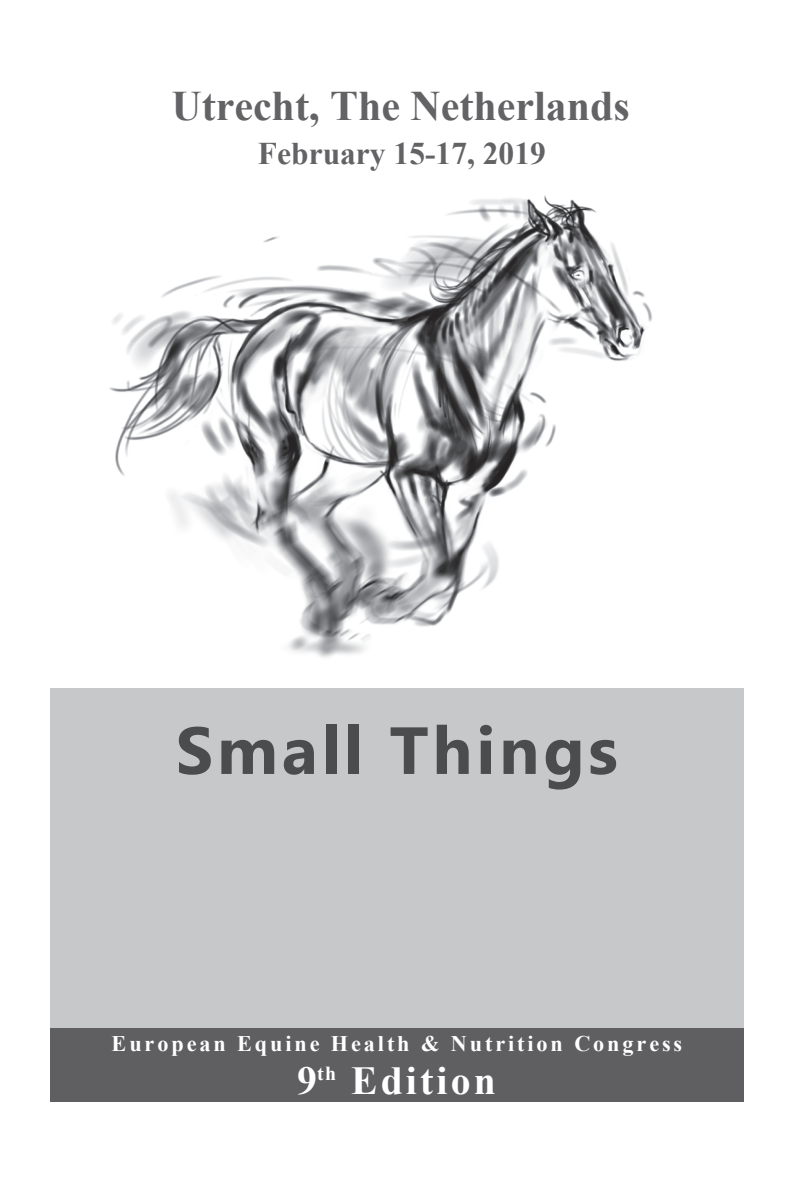
<style>
.page{position:relative;width:794px;height:1191px;background:#fff}
.page>*{position:absolute;margin:0;border:0;box-sizing:border-box;transform-origin:0 0}
.t1{font:700 66.5px "Lao UI";letter-spacing:.06em;color:#4b4c4d}
.t2{font:700 42px "Times New Roman";color:#636366}
.t3{font:700 39.73px "Times New Roman";letter-spacing:.08em;color:#fff}
.t4{font:700 31.5px "Times New Roman";color:#636366}
.t5{font:700 22.22px "Times New Roman";letter-spacing:.13em;color:#fff}
</style>
<div class="page">
<img style="left:109px;top:195px;width:543px;height:463px">
<div style="left:0;top:688px;width:794px;height:389px;background:#c7c8ca"></div>
<div style="left:0;top:1028px;width:794px;height:73px;background:#5f5f62"></div>
<div style="left:0;top:633px;width:50px;height:550px;background:#fff"></div>
<div style="left:744px;top:633px;width:50px;height:550px;background:#fff"></div>
<h2 class="t2" style="left:171px;top:77px;width:460px">Utrecht, The Netherlands</h2>
<h3 class="t4" style="left:258px;top:132px;width:289px">February 15-17, 2019</h3>
<h1 class="t1" style="left:176px;top:706px;width:443px">Small Things</h1>
<p class="t5" style="left:112px;top:1027px;width:572px">European Equine Health &amp; Nutrition Congress</p>
<h3 class="t3" style="left:297px;top:1052px;width:200px">9<sup>th</sup> Edition</h3>
</div>
